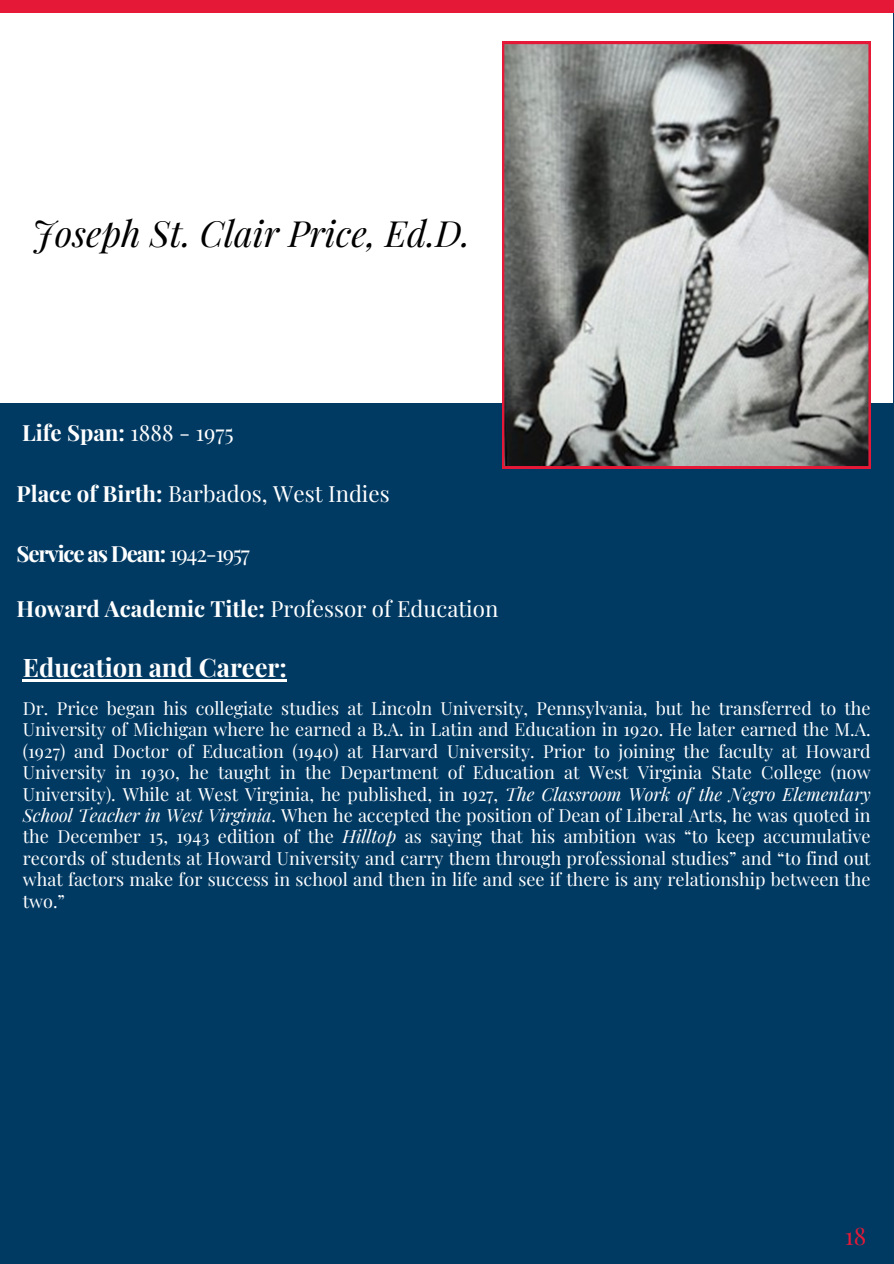
<style>
.page{position:relative;width:894px;height:1264px;background:#fff}
.page>*{position:absolute;margin:0;border:0;box-sizing:border-box;transform-origin:0 0}
.t1{font:italic 36px "Playfair Display";color:#000}
.t2{font:700 25.5px "Playfair Display";color:#fff}
.t3{font:24px "Playfair Display";color:#e51937}
.t4{font:700 22.2px "Playfair Display";color:#fff}
.t5{font:22.2px "Playfair Display";color:#fff}
.t6{font:700 22.2px "Playfair Display";letter-spacing:-.055em;color:#fff}
.t7{font:18px/21.3px "Playfair Display";color:#fff;text-align:justify}
.s1{font-weight:400}
.s2{font-weight:700}
.s3{font-style:italic}
</style>
<div class="page">
<div style="left:0;top:0;width:893px;height:1263px;background:#003a63"></div>
<div style="left:0;top:9px;width:892px;height:394px;background:#fff"></div>
<svg style="left:502px;top:42px;width:368px;height:426px"></svg>
<div style="left:0;top:0;width:893px;height:12px;background:#e51937"></div>
<hr style="left:23px;top:679px;width:264px;height:2px;background:#fff">
<h1 class="t1" style="left:32px;top:208px;width:440px">Joseph St. Clair Price, Ed.D.</h1>
<h3 class="t4" style="left:22px;top:417px;width:213px">Life Span: <span class="s1">1888 - 1975</span></h3>
<h3 class="t5" style="left:17px;top:478px;width:374px"><span class="s2">Place of Birth:</span> Barbados, West Indies</h3>
<h3 class="t6" style="left:17px;top:537px;width:235px">Service as Dean: <span class="s1">1942-1957</span></h3>
<h3 class="t4" style="left:17px;top:592px;width:483px">Howard Academic Title: <span class="s1">Professor of Education</span></h3>
<p class="t2" style="left:23px;top:649px;width:265px">Education and Career:</p>
<h2 class="t7" style="left:23px;top:697px;width:849px">Dr. Price began his collegiate studies at Lincoln University, Pennsylvania, but he transferred to the University of Michigan where he earned a B.A. in Latin and Education in 1920. He later earned the M.A. (1927) and Doctor of Education (1940) at Harvard University. Prior to joining the faculty at Howard University in 1930, he taught in the Department of Education at West Virginia State College (now University). While at West Virginia, he published, in 1927, <span class="s3">The Classroom Work of the Negro Elementary School Teacher in West Virginia</span>. When he accepted the position of Dean of Liberal Arts, he was quoted in the December 15, 1943 edition of the <span class="s3">Hilltop</span> as saying that his ambition was “to keep accumulative records of students at Howard University and carry them through professional studies” and “to find out what factors make for success in school and then in life and see if there is any relationship between the two.”</h2>
<p class="t3" style="left:844px;top:1218px;width:23px">18</p>
</div>
